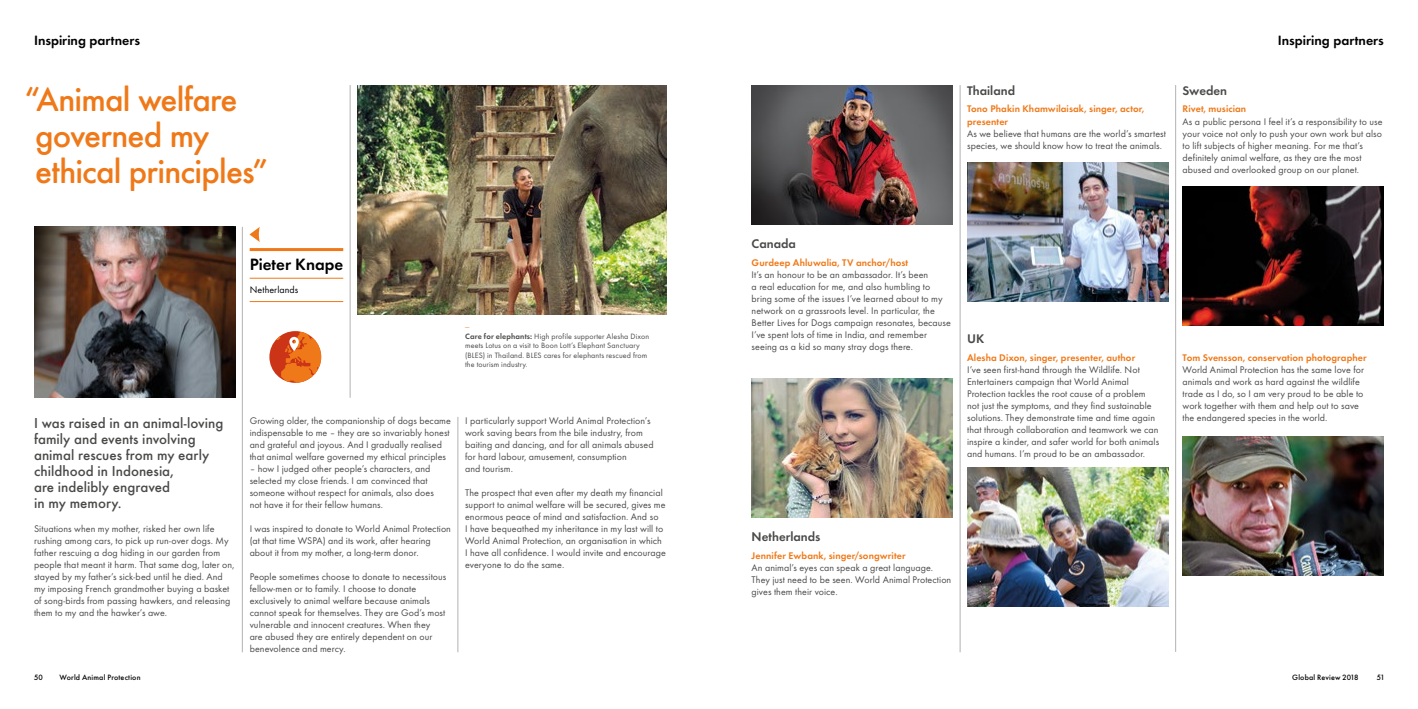
<style>
.page{position:relative;width:1418px;height:709px;background:#fff}
.page>*{position:absolute;margin:0;border:0;box-sizing:border-box;transform-origin:0 0}
.t1{font:500 35px/36px "Futura Round";letter-spacing:-.025em;color:#ef7918}
.t2{font:600 17px "Futura Round";color:#000}
.t3{font:500 15px/16px "Futura Round";color:#4a4a49}
.t4{font:600 14px "Futura Round";color:#000}
.t5{font:600 13px "Futura Round";color:#4a4a49}
.t6{font:10px/12px "Futura Round";letter-spacing:.005em;color:#4a4a49}
.t7{font:600 10px/12px "Futura Round";letter-spacing:.01em;color:#ef7918}
.t8{font:10px "Futura Round";letter-spacing:.005em;color:#000}
.t9{font:8px/9.5px "Futura Round";letter-spacing:.015em;color:#4a4a49}
.t10{font:500 8px "Futura Round";letter-spacing:.02em;color:#000}
.s1{color:#f28f3c}
.s2{font-weight:600}
</style>
<div class="page">
<hr style="left:350px;top:85px;width:1px;height:313px;background:#b3b2b2">
<hr style="left:959px;top:85px;width:1px;height:567px;background:#b3b2b2">
<hr style="left:1175px;top:85px;width:1px;height:567px;background:#b3b2b2">
<hr style="left:242px;top:227px;width:1px;height:425px;background:#b3b2b2">
<img style="left:34px;top:227px;width:201px;height:171px">
<img style="left:751px;top:85px;width:201px;height:139px">
<img style="left:751px;top:378px;width:201px;height:139px">
<img style="left:1182px;top:437px;width:201px;height:139px">
<img style="left:1182px;top:187px;width:201px;height:139px">
<img style="left:967px;top:163px;width:201px;height:139px">
<img style="left:357px;top:85px;width:309px;height:230px">
<hr style="left:250px;top:248px;width:93px;height:3px;background:#ef7918">
<hr style="left:250px;top:278px;width:93px;height:1px;background:#ef7918">
<hr style="left:250px;top:301px;width:93px;height:1px;background:#ef7918">
<svg style="left:249px;top:227px;width:11px;height:15px"></svg>
<svg style="left:269px;top:331px;width:52px;height:52px"></svg>
<hr style="left:458px;top:417px;width:1px;height:235px;background:#b3b2b2">
<img style="left:967px;top:468px;width:201px;height:139px">
<h3 class="t4" style="left:34px;top:29px;width:107px">Inspiring partners</h3>
<h3 class="t4" style="left:1277px;top:29px;width:107px">Inspiring partners</h3>
<h1 class="t1" style="left:35px;top:78px;width:235px;text-indent:-11px">“Animal welfare governed my ethical principles”</h1>
<h2 class="t2" style="left:250px;top:251px;width:95px">Pieter Knape</h2>
<p class="t8" style="left:250px;top:282px;width:50px">Netherlands</p>
<p class="t9" style="left:465px;top:321px;width:185px"><span class="s1">—<br></span><span class="s2">Care for elephants:</span> High profile supporter Alesha Dixon meets Lotus on a visit to Boon Lott’s Elephant Sanctuary (BLES) in Thailand. BLES cares for elephants rescued from the tourism industry.</p>
<h3 class="t3" style="left:34px;top:413px;width:191px">I was raised in an animal-loving family and events involving animal rescues from my early childhood in Indonesia,<br>are indelibly engraved<br>in my memory.</h3>
<p class="t6" style="left:34px;top:522px;width:202px">Situations when my mother, risked her own life rushing among cars, to pick up run-over dogs. My father rescuing a dog hiding in our garden from people that meant it harm. That same dog, later on, stayed by my father’s sick-bed until he died. And my imposing French grandmother buying a basket of song-birds from passing hawkers, and releasing them to my and the hawker’s awe.</p>
<p class="t6" style="left:250px;top:414px;width:203px">Growing older, the companionship of dogs became indispensable to me – they are so invariably honest and grateful and joyous. And I gradually realised that animal welfare governed my ethical principles</p>
<p class="t6" style="left:250px;top:462px;width:186px">– how I judged other people’s characters, and selected my close friends. I am convinced that someone without respect for animals, also does not have it for their fellow humans.</p>
<p class="t6" style="left:250px;top:522px;width:203px">I was inspired to donate to World Animal Protection (at that time WSPA) and its work, after hearing about it from my mother, a long-term donor.</p>
<p class="t6" style="left:250px;top:570px;width:198px">People sometimes choose to donate to necessitous fellow-men or to family. I choose to donate exclusively to animal welfare because animals cannot speak for themselves. They are God’s most vulnerable and innocent creatures. When they<br>are abused they are entirely dependent on our benevolence and mercy.</p>
<p class="t6" style="left:465px;top:414px;width:190px">I particularly support World Animal Protection’s work saving bears from the bile industry, from baiting and dancing, and for all animals abused for hard labour, amusement, consumption<br>and tourism.</p>
<p class="t6" style="left:465px;top:486px;width:202px">The prospect that even after my death my financial support to animal welfare will be secured, gives me enormous peace of mind and satisfaction. And so<br>I have bequeathed my inheritance in my last will to World Animal Protection, an organisation in which I have all confidence. I would invite and encourage everyone to do the same.</p>
<h3 class="t5" style="left:967px;top:81px;width:50px">Thailand</h3>
<p class="t7" style="left:967px;top:102px;width:179px">Tono Phakin Khamwilaisak, singer, actor, presenter</p>
<p class="t6" style="left:967px;top:126px;width:200px">As we believe that humans are the world’s smartest species, we should know how to treat the animals.</p>
<h3 class="t5" style="left:1182px;top:81px;width:46px">Sweden</h3>
<p class="t7" style="left:1182px;top:102px;width:65px">Rivet, musician</p>
<p class="t6" style="left:1182px;top:114px;width:201px">As a public persona I feel it’s a responsibility to use your voice not only to push your own work but also to lift subjects of higher meaning. For me that’s definitely animal welfare, as they are the most abused and overlooked group on our planet.</p>
<h3 class="t5" style="left:751px;top:234px;width:46px">Canada</h3>
<p class="t7" style="left:751px;top:255px;width:158px">Gurdeep Ahluwalia, TV anchor/host</p>
<p class="t6" style="left:751px;top:267px;width:201px">It’s an honour to be an ambassador. It’s been<br>a real education for me, and also humbling to bring some of the issues I’ve learned about to my network on a grassroots level. In particular, the Better Lives for Dogs campaign resonates, because I’ve spent lots of time in India, and remember seeing as a kid so many stray dogs there.</p>
<h3 class="t5" style="left:967px;top:329px;width:19px">UK</h3>
<p class="t7" style="left:967px;top:351px;width:170px">Alesha Dixon, singer, presenter, author</p>
<p class="t6" style="left:967px;top:363px;width:194px">I’ve seen first-hand through the Wildlife. Not Entertainers campaign that World Animal Protection tackles the root cause of a problem not just the symptoms, and they find sustainable solutions. They demonstrate time and time again that through collaboration and teamwork we can inspire a kinder, and safer world for both animals and humans. I’m proud to be an ambassador.</p>
<p class="t7" style="left:1182px;top:350px;width:186px">Tom Svensson, conservation photographer</p>
<p class="t6" style="left:1182px;top:362px;width:183px">World Animal Protection has the same love for animals and work as hard against the wildlife trade as I do, so I am very proud to be able to work together with them and help out to save the endangered species in the world.</p>
<h3 class="t5" style="left:751px;top:527px;width:70px">Netherlands</h3>
<p class="t7" style="left:751px;top:548px;width:156px">Jennifer Ewbank, singer/songwriter</p>
<p class="t6" style="left:751px;top:560px;width:201px">An animal’s eyes can speak a great language.<br>They just need to be seen. World Animal Protection gives them their voice.</p>
<p class="t10" style="left:34px;top:671px;width:10px">50</p>
<p class="t10" style="left:60px;top:671px;width:82px">World Animal Protection</p>
<p class="t10" style="left:1292px;top:671px;width:68px">Global Review 2018</p>
<p class="t10" style="left:1376px;top:671px;width:9px">51</p>
</div>
